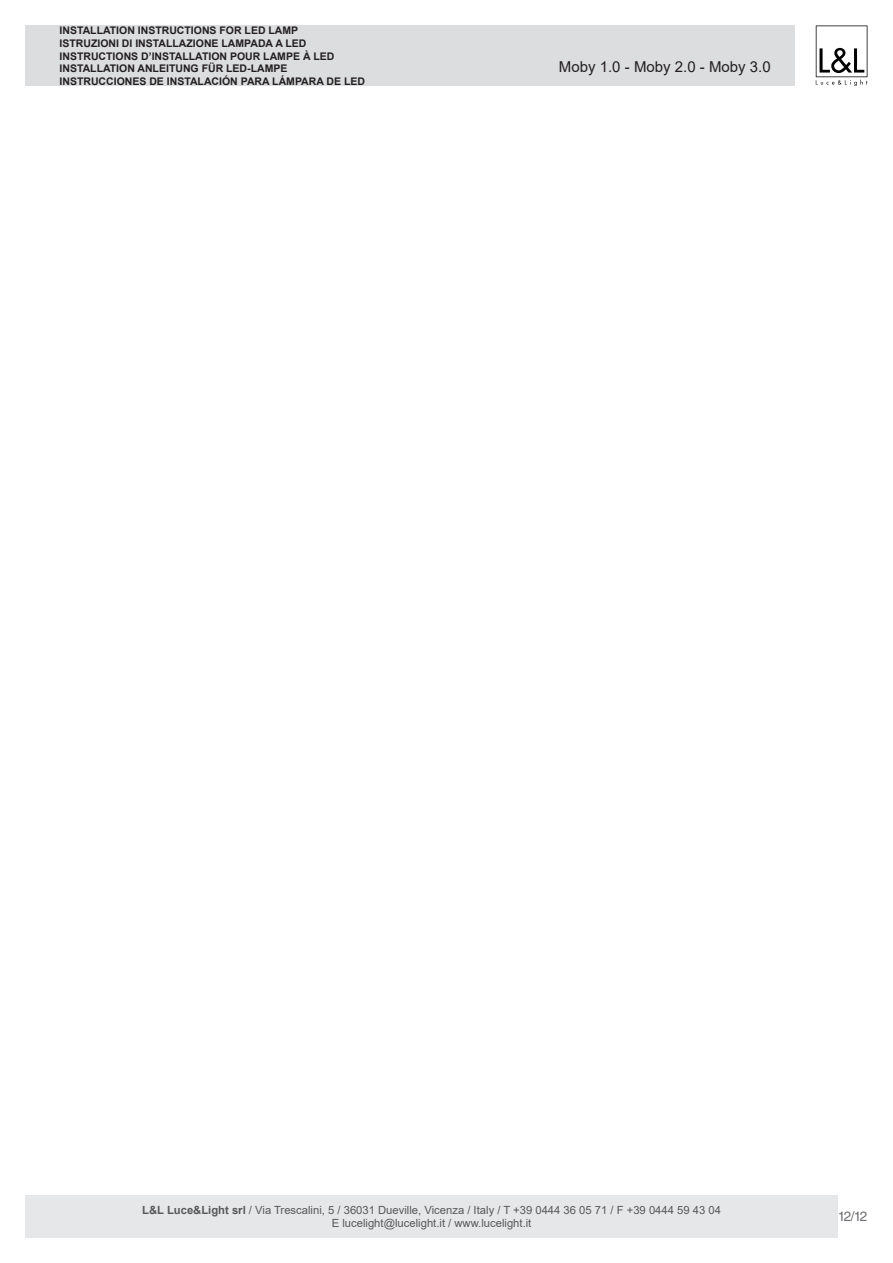
<style>
.page{position:relative;width:893px;height:1263px;background:#fff}
.page>*{position:absolute;margin:0;border:0;box-sizing:border-box;transform-origin:0 0}
.t1{font:15px "Arial";color:#231f20}
.t2{font:13.5px "Helvetica LT Std";color:#6c6d70}
.t3{font:11.25px/12.8px "Arial";color:#57585a;text-align:center}
.t4{font:700 10.5px "Arial";color:#231f20}
.s1{font-weight:700}
</style>
<div class="page">
<div style="left:26px;top:1195px;width:812px;height:42px;background:#e6e7e9"></div>
<div style="left:26px;top:26px;width:769px;height:60px;background:#dcdddf"></div>
<svg style="left:816px;top:26px;width:51px;height:60px"></svg>
<p class="t4" style="left:60px;top:23px;width:240px">INSTALLATION INSTRUCTIONS FOR LED LAMP</p>
<p class="t4" style="left:60px;top:36px;width:248px">ISTRUZIONI DI INSTALLAZIONE LAMPADA A LED</p>
<p class="t4" style="left:60px;top:49px;width:276px">INSTRUCTIONS D’INSTALLATION POUR LAMPE À LED</p>
<p class="t4" style="left:60px;top:61px;width:229px">INSTALLATION ANLEITUNG FÜR LED-LAMPE</p>
<p class="t4" style="left:60px;top:74px;width:307px">INSTRUCCIONES DE INSTALACIÓN PARA LÁMPARA DE LED</p>
<p class="t1" style="left:559px;top:56px;width:213px">Moby 1.0 - Moby 2.0 - Moby 3.0</p>
<p class="t3" style="left:142px;top:1203px;width:580px"><span class="s1">L&amp;L Luce&amp;Light srl</span> / Via Trescalini, 5 / 36031 Dueville, Vicenza / Italy / T +39 0444 36 05 71 / F +39 0444 59 43 04<br>E lucelight@lucelight.it / www.lucelight.it</p>
<p class="t2" style="left:838px;top:1208px;width:31px">12/12</p>
</div>
